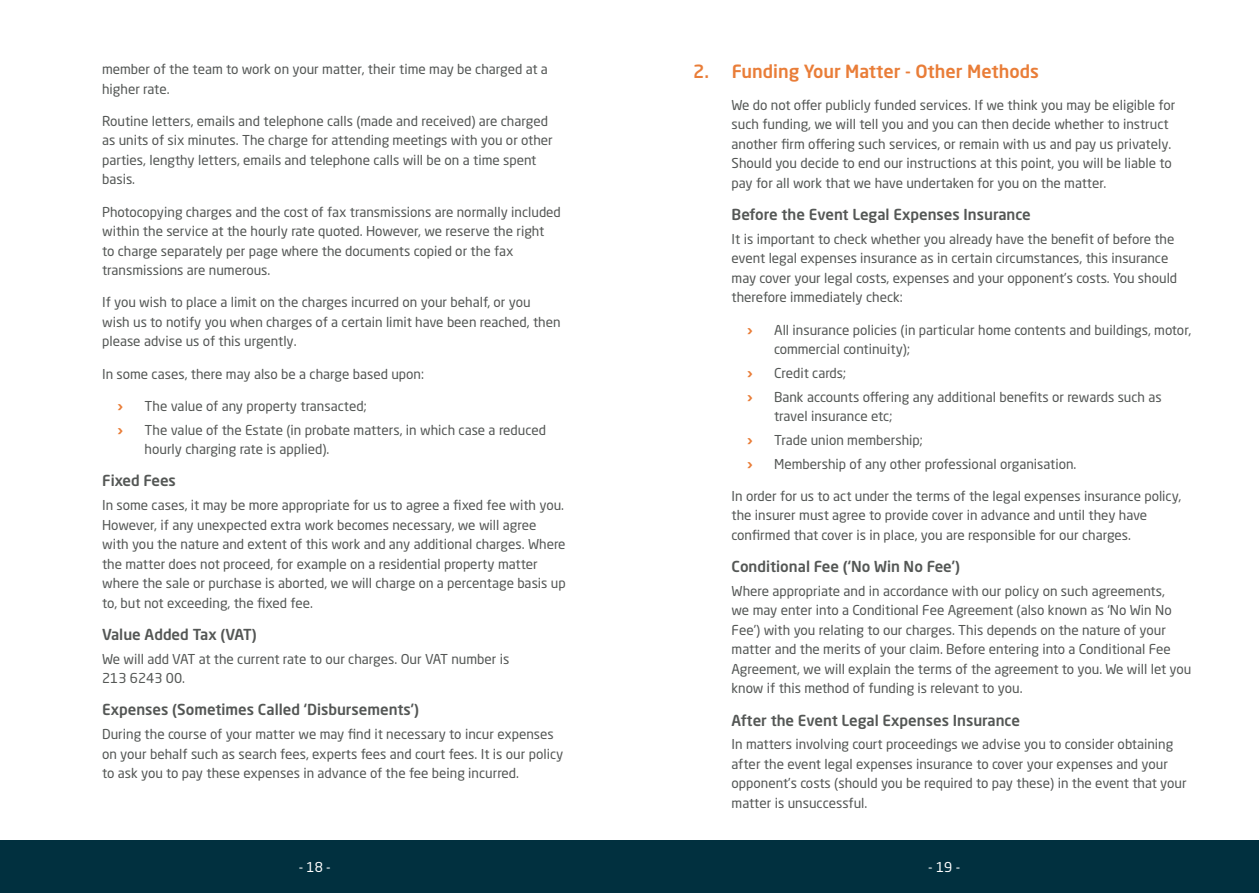
<style>
.page{position:relative;width:1259px;height:893px;background:#fff}
.page>*{position:absolute;margin:0;border:0;box-sizing:border-box;transform-origin:0 0}
.t1{font:500 18px "Neo Sans Std";color:#e97d38}
.t2{font:500 15px "Neo Sans Std";color:#545755}
.t3{font:13.5px/19.5px "Neo Sans Std";color:#545755}
.t4{font:13.5px "Neo Sans Std";color:#fff}
.t5{font:700 13.5px "Neo Sans Std";color:#e97d38}
</style>
<div class="page">
<div style="left:0;top:840px;width:1259px;height:53px;background:#01303f"></div>
<p class="t3" style="left:102px;top:59px;width:447px">member of the team to work on your matter, their time may be charged at a higher rate.</p>
<p class="t3" style="left:102px;top:111px;width:452px">Routine letters, emails and telephone calls (made and received) are charged as units of six minutes. The charge for attending meetings with you or other parties, lengthy letters, emails and telephone calls will be on a time spent basis.</p>
<p class="t3" style="left:102px;top:202px;width:460px">Photocopying charges and the cost of fax transmissions are normally included within the service at the hourly rate quoted. However, we reserve the right<br>to charge separately per page where the documents copied or the fax transmissions are numerous.</p>
<p class="t3" style="left:102px;top:292px;width:460px">If you wish to place a limit on the charges incurred on your behalf, or you wish us to notify you when charges of a certain limit have been reached, then please advise us of this urgently.</p>
<p class="t3" style="left:102px;top:364px;width:323px">In some cases, there may also be a charge based upon:</p>
<p class="t5" style="left:118px;top:397px;width:7px">›</p>
<p class="t3" style="left:145px;top:396px;width:223px">The value of any property transacted;</p>
<p class="t5" style="left:118px;top:421px;width:7px">›</p>
<p class="t3" style="left:145px;top:420px;width:403px">The value of the Estate (in probate matters, in which case a reduced hourly charging rate is applied).</p>
<p class="t2" style="left:102px;top:471px;width:75px">Fixed Fees</p>
<p class="t3" style="left:102px;top:495px;width:465px">In some cases, it may be more appropriate for us to agree a fixed fee with you.<br>However, if any unexpected extra work becomes necessary, we will agree with you the nature and extent of this work and any additional charges. Where the matter does not proceed, for example on a residential property matter where the sale or purchase is aborted, we will charge on a percentage basis up to, but not exceeding, the fixed fee.</p>
<p class="t2" style="left:102px;top:625px;width:156px">Value Added Tax (VAT)</p>
<p class="t3" style="left:102px;top:649px;width:409px">We will add VAT at the current rate to our charges. Our VAT number is<br>213 6243 00.</p>
<p class="t2" style="left:102px;top:700px;width:318px">Expenses (Sometimes Called ‘Disbursements’)</p>
<p class="t3" style="left:102px;top:724px;width:463px">During the course of your matter we may find it necessary to incur expenses on your behalf such as search fees, experts fees and court fees. It is our policy to ask you to pay these expenses in advance of the fee being incurred.</p>
<h1 class="t1" style="left:693px;top:60px;width:347px">2. Funding Your Matter - Other Methods</h1>
<p class="t3" style="left:731px;top:95px;width:445px">We do not offer publicly funded services. If we think you may be eligible for such funding, we will tell you and you can then decide whether to instruct another firm offering such services, or remain with us and pay us privately.<br>Should you decide to end our instructions at this point, you will be liable to pay for all work that we have undertaken for you on the matter.</p>
<p class="t2" style="left:731px;top:205px;width:301px">Before the Event Legal Expenses Insurance</p>
<p class="t3" style="left:731px;top:229px;width:447px">It is important to check whether you already have the benefit of before the event legal expenses insurance as in certain circumstances, this insurance may cover your legal costs, expenses and your opponent’s costs. You should therefore immediately check:</p>
<p class="t5" style="left:747px;top:321px;width:7px">›</p>
<p class="t3" style="left:774px;top:320px;width:419px">All insurance policies (in particular home contents and buildings, motor, commercial continuity);</p>
<p class="t5" style="left:747px;top:364px;width:7px">›</p>
<p class="t3" style="left:774px;top:363px;width:74px">Credit cards;</p>
<p class="t5" style="left:747px;top:388px;width:7px">›</p>
<p class="t3" style="left:774px;top:387px;width:389px">Bank accounts offering any additional benefits or rewards such as travel insurance etc;</p>
<p class="t5" style="left:747px;top:431px;width:7px">›</p>
<p class="t3" style="left:774px;top:430px;width:150px">Trade union membership;</p>
<p class="t5" style="left:747px;top:455px;width:7px">›</p>
<p class="t3" style="left:774px;top:454px;width:304px">Membership of any other professional organisation.</p>
<p class="t3" style="left:731px;top:486px;width:451px">In order for us to act under the terms of the legal expenses insurance policy, the insurer must agree to provide cover in advance and until they have confirmed that cover is in place, you are responsible for our charges.</p>
<p class="t2" style="left:731px;top:557px;width:230px">Conditional Fee (‘No Win No Fee’)</p>
<p class="t3" style="left:731px;top:581px;width:461px">Where appropriate and in accordance with our policy on such agreements,<br>we may enter into a Conditional Fee Agreement (also known as ‘No Win No Fee’) with you relating to our charges. This depends on the nature of your matter and the merits of your claim. Before entering into a Conditional Fee Agreement, we will explain the terms of the agreement to you. We will let you know if this method of funding is relevant to you.</p>
<p class="t2" style="left:731px;top:711px;width:290px">After the Event Legal Expenses Insurance</p>
<p class="t3" style="left:731px;top:734px;width:456px">In matters involving court proceedings we advise you to consider obtaining after the event legal expenses insurance to cover your expenses and your opponent’s costs (should you be required to pay these) in the event that your matter is unsuccessful.</p>
<p class="t4" style="left:299px;top:858px;width:33px">- 18 -</p>
<p class="t4" style="left:928px;top:858px;width:33px">- 19 -</p>
</div>
